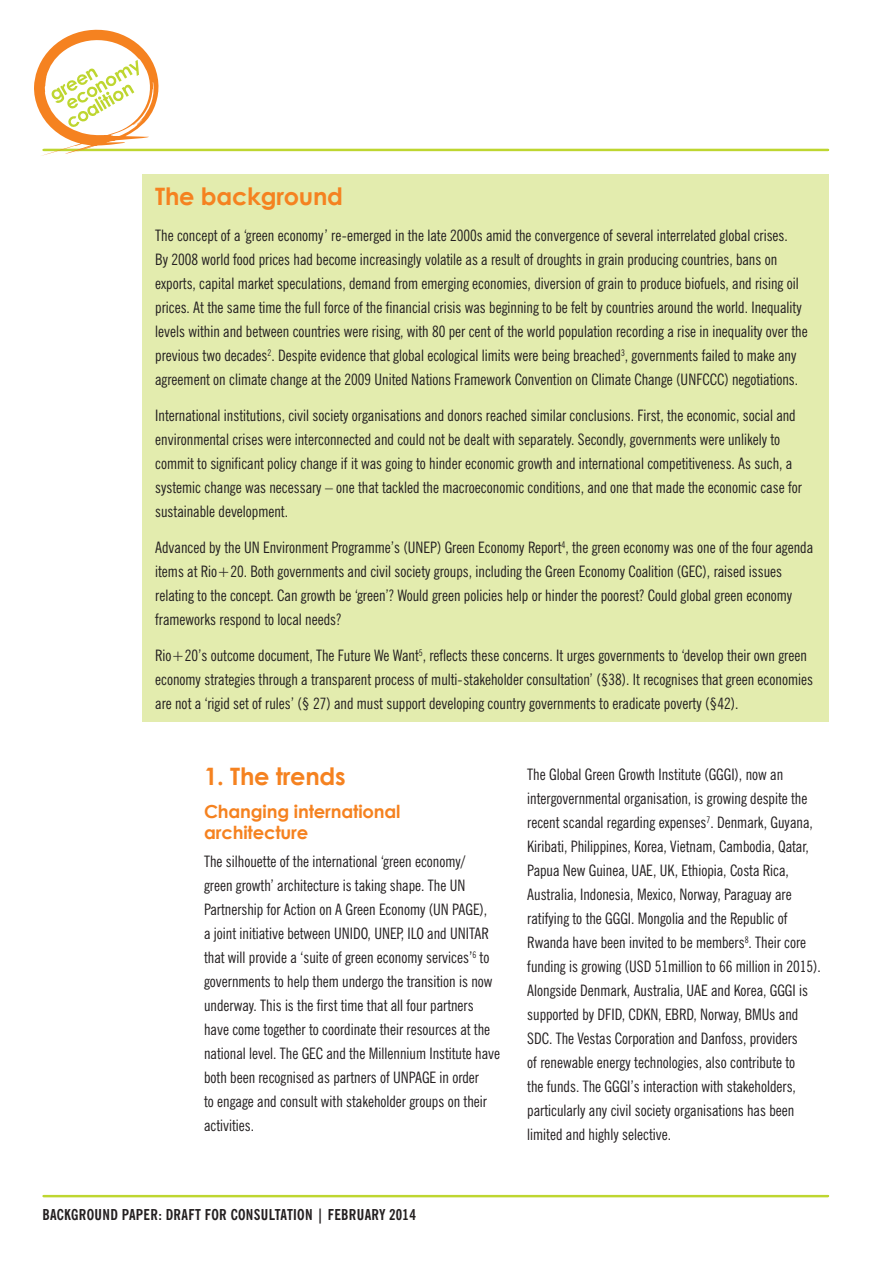
<style>
.page{position:relative;width:893px;height:1263px;background:#fff}
.page>*{position:absolute;margin:0;border:0;box-sizing:border-box;transform-origin:0 0}
.t1{font:700 24px "Century Gothic";letter-spacing:-.01em;color:#f58220}
.t2{font:700 18px/21px "Century Gothic";letter-spacing:-.01em;color:#f58220}
.t3{font:condensed 15.75px/24px "News Gothic BT";color:#231f20}
.t4{font:700 condensed 15px "News Gothic BT";letter-spacing:.02em;color:#231f20}
</style>
<div class="page">
<hr style="left:44px;top:1195px;width:784px;height:2px;background:#bed630">
<hr style="left:44px;top:149px;width:784px;height:2px;background:#bed630">
<div style="left:142px;top:174px;width:687px;height:548px;background:#e3ecae"></div>
<svg style="left:34px;top:30px;width:124px;height:126px"></svg>
<h1 class="t1" style="left:155px;top:178px;width:189px">The background</h1>
<p class="t3" style="left:155px;top:223px;width:654px">The concept of a ‘green economy’ re-emerged in the late 2000s amid the convergence of several interrelated global crises.<br>By 2008 world food prices had become increasingly volatile as a result of droughts in grain producing countries, bans on exports, capital market speculations, demand from emerging economies, diversion of grain to produce biofuels, and rising oil prices. At the same time the full force of the financial crisis was beginning to be felt by countries around the world. Inequality levels within and between countries were rising, with 80 per cent of the world population recording a rise in inequality over the previous two decades<sup>2</sup>. Despite evidence that global ecological limits were being breached<sup>3</sup>, governments failed to make any agreement on climate change at the 2009 United Nations Framework Convention on Climate Change (UNFCCC) negotiations.</p>
<p class="t3" style="left:155px;top:403px;width:648px">International institutions, civil society organisations and donors reached similar conclusions. First, the economic, social and environmental crises were interconnected and could not be dealt with separately. Secondly, governments were unlikely to commit to significant policy change if it was going to hinder economic growth and international competitiveness. As such, a systemic change was necessary – one that tackled the macroeconomic conditions, and one that made the economic case for sustainable development.</p>
<p class="t3" style="left:155px;top:535px;width:659px">Advanced by the UN Environment Programme’s (UNEP) Green Economy Report<sup>4</sup>, the green economy was one of the four agenda items at Rio+20. Both governments and civil society groups, including the Green Economy Coalition (GEC), raised issues relating to the concept. Can growth be ‘green’? Would green policies help or hinder the poorest? Could global green economy frameworks respond to local needs?</p>
<p class="t3" style="left:155px;top:643px;width:659px">Rio+20’s outcome document, The Future We Want<sup>5</sup>, reflects these concerns. It urges governments to ‘develop their own green economy strategies through a transparent process of multi-stakeholder consultation’ (§38). It recognises that green economies are not a ‘rigid set of rules’ (§ 27) and must support developing country governments to eradicate poverty (§42).</p>
<h1 class="t1" style="left:204px;top:758px;width:143px">1. The trends</h1>
<p class="t2" style="left:204px;top:800px;width:198px">Changing international architecture</p>
<p class="t3" style="left:204px;top:850px;width:298px">The silhouette of the international ‘green economy/<br>green growth’ architecture is taking shape. The UN Partnership for Action on A Green Economy (UN PAGE),<br>a joint initiative between UNIDO, UNEP, ILO and UNITAR that will provide a ‘suite of green economy services’<sup>6</sup> to governments to help them undergo the transition is now underway. This is the first time that all four partners have come together to coordinate their resources at the national level. The GEC and the Millennium Institute have both been recognised as partners of UNPAGE in order<br>to engage and consult with stakeholder groups on their activities.</p>
<p class="t4" style="left:43px;top:1205px;width:375px">BACKGROUND PAPER: DRAFT FOR CONSULTATION | FEBRUARY 2014</p>
<p class="t3" style="left:527px;top:762px;width:295px">The Global Green Growth Institute (GGGI), now an intergovernmental organisation, is growing despite the recent scandal regarding expenses<sup>7</sup>. Denmark, Guyana, Kiribati, Philippines, Korea, Vietnam, Cambodia, Qatar, Papua New Guinea, UAE, UK, Ethiopia, Costa Rica, Australia, Indonesia, Mexico, Norway, Paraguay are ratifying to the GGGI. Mongolia and the Republic of Rwanda have been invited to be members<sup>8</sup>. Their core funding is growing (USD 51million to 66 million in 2015).<br>Alongside Denmark, Australia, UAE and Korea, GGGI is supported by DFID, CDKN, EBRD, Norway, BMUs and SDC. The Vestas Corporation and Danfoss, providers<br>of renewable energy technologies, also contribute to<br>the funds. The GGGI’s interaction with stakeholders, particularly any civil society organisations has been limited and highly selective.</p>
</div>
